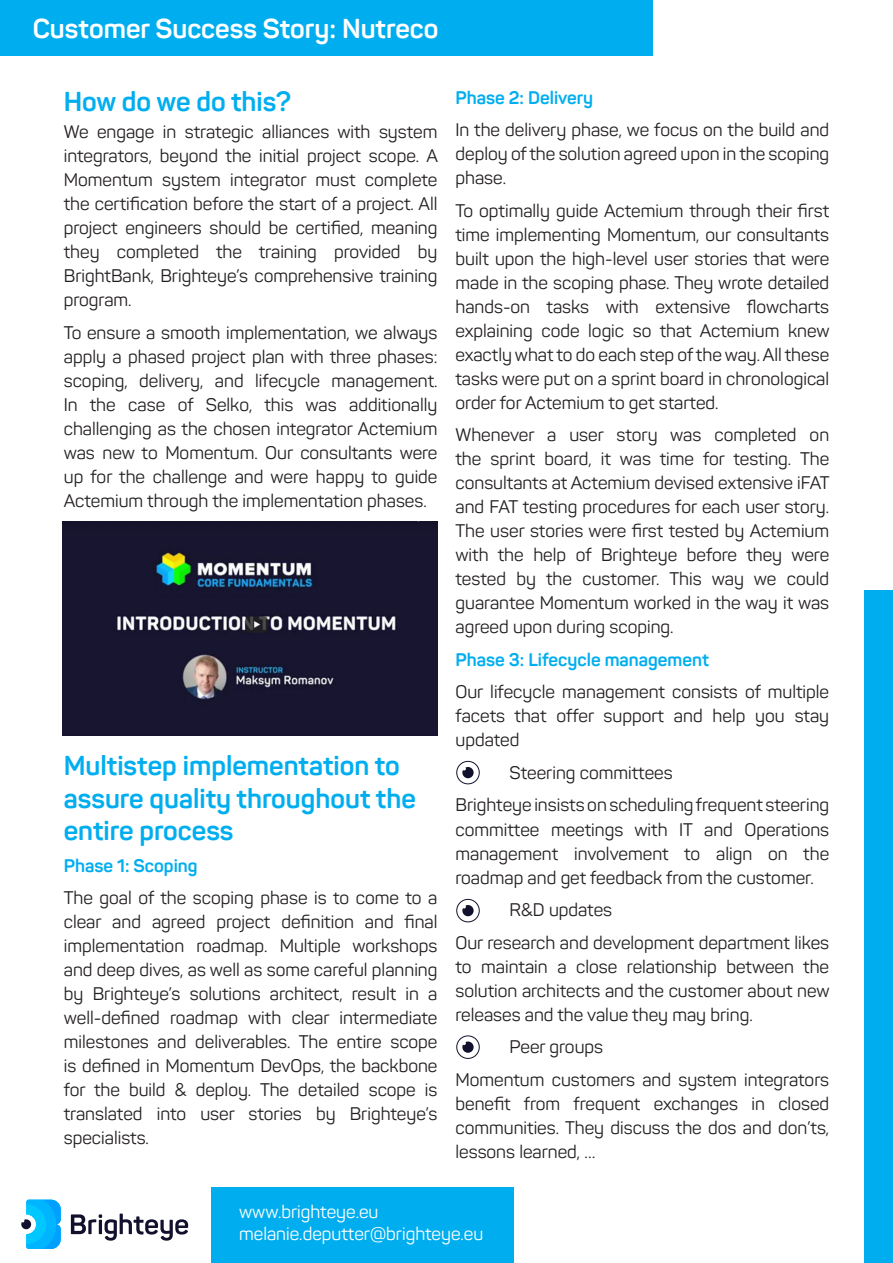
<style>
.page{position:relative;width:893px;height:1263px;background:#fff}
.page>*{position:absolute;margin:0;border:0;box-sizing:border-box;transform-origin:0 0}
.t1{font:700 27px/32.4px "Panton";color:#00aeef}
.t2{font:700 27px "Panton";color:#fff}
.t3{font:18px/24px "Panton";color:#231f20;text-align:justify}
.t4{font:700 18px "Panton";color:#00aeef}
.t5{font:18px "Panton";color:#fff}
</style>
<div class="page">
<div style="left:864px;top:590px;width:29px;height:673px;background:#00aeef"></div>
<svg style="left:21px;top:1199px;width:40px;height:50px"></svg>
<svg style="left:71px;top:1213px;width:117px;height:28px"></svg>
<div style="left:211px;top:1187px;width:303px;height:76px;background:#00aeef"></div>
<img style="left:63px;top:521px;width:374px;height:214px">
<div style="left:0;top:0;width:653px;height:56px;background:#00aeef"></div>
<div style="left:456px;top:761px;width:23px;height:23px;border:1px solid #11112e;border-radius:50%"></div>
<svg style="left:462px;top:767px;width:12px;height:11px"></svg>
<svg style="left:457px;top:899px;width:22px;height:23px"></svg>
<div style="left:456px;top:899px;width:23px;height:23px;border:1px solid #11112e;border-radius:50%"></div>
<svg style="left:462px;top:905px;width:12px;height:11px"></svg>
<div style="left:456px;top:1035px;width:23px;height:24px;border:1px solid #11112e;border-radius:50%"></div>
<svg style="left:462px;top:1041px;width:12px;height:12px"></svg>
<p class="t2" style="left:33px;top:11px;width:407px">Customer Success Story: Nutreco</p>
<p class="t1" style="left:64px;top:85px;width:229px">How do we do this?</p>
<p class="t3" style="left:64px;top:120px;width:376px">We engage in strategic alliances with system integrators, beyond the initial project scope. A Momentum system integrator must complete the certification before the start of a project. All project engineers should be certified, meaning they completed the training provided by BrightBank, Brighteye’s comprehensive training program.</p>
<p class="t3" style="left:64px;top:320px;width:375px">To ensure a smooth implementation, we always apply a phased project plan with three phases: scoping, delivery, and lifecycle management.<br>In the case of Selko, this was additionally challenging as the chosen integrator Actemium was new to Momentum. Our consultants were up for the challenge and were happy to guide Actemium through the implementation phases.</p>
<p class="t1" style="left:64px;top:749px;width:354px">Multistep implementation to assure quality throughout the entire process</p>
<p class="t4" style="left:64px;top:854px;width:135px">Phase 1: Scoping</p>
<p class="t3" style="left:64px;top:886px;width:375px">The goal of the scoping phase is to come to a clear and agreed project definition and final implementation roadmap. Multiple workshops and deep dives, as well as some careful planning by Brighteye’s solutions architect, result in a well-defined roadmap with clear intermediate milestones and deliverables. The entire scope is defined in Momentum DevOps, the backbone for the build &amp; deploy. The detailed scope is translated into user stories by Brighteye’s specialists.</p>
<p class="t4" style="left:455px;top:86px;width:139px">Phase 2: Delivery</p>
<p class="t3" style="left:455px;top:118px;width:375px">In the delivery phase, we focus on the build and deploy of the solution agreed upon in the scoping phase.</p>
<p class="t3" style="left:455px;top:198px;width:376px">To optimally guide Actemium through their first time implementing Momentum, our consultants built upon the high-level user stories that were made in the scoping phase. They wrote detailed hands-on tasks with extensive flowcharts explaining code logic so that Actemium knew exactly what to do each step of the way. All these tasks were put on a sprint board in chronological order for Actemium to get started.</p>
<p class="t3" style="left:455px;top:423px;width:376px">Whenever a user story was completed on the sprint board, it was time for testing. The consultants at Actemium devised extensive iFAT and FAT testing procedures for each user story.<br>The user stories were first tested by Actemium with the help of Brighteye before they were tested by the customer. This way we could guarantee Momentum worked in the way it was agreed upon during scoping.</p>
<p class="t4" style="left:455px;top:648px;width:255px">Phase 3: Lifecycle management</p>
<p class="t3" style="left:455px;top:680px;width:375px">Our lifecycle management consists of multiple facets that offer support and help you stay updated</p>
<p class="t3" style="left:509px;top:760px;width:165px">Steering committees</p>
<p class="t3" style="left:455px;top:793px;width:375px">Brighteye insists on scheduling frequent steering committee meetings with IT and Operations management involvement to align on the roadmap and get feedback from the customer.</p>
<p class="t3" style="left:509px;top:897px;width:104px">R&amp;D updates</p>
<p class="t3" style="left:455px;top:930px;width:376px">Our research and development department likes to maintain a close relationship between the solution architects and the customer about new releases and the value they may bring.</p>
<p class="t3" style="left:509px;top:1034px;width:95px">Peer groups</p>
<p class="t3" style="left:455px;top:1067px;width:375px">Momentum customers and system integrators benefit from frequent exchanges in closed communities. They discuss the dos and don’ts, lessons learned, …</p>
<p class="t5" style="left:239px;top:1201px;width:141px">www.brighteye.eu</p>
<p class="t5" style="left:239px;top:1222px;width:246px">melanie.deputter@brighteye.eu</p>
</div>
